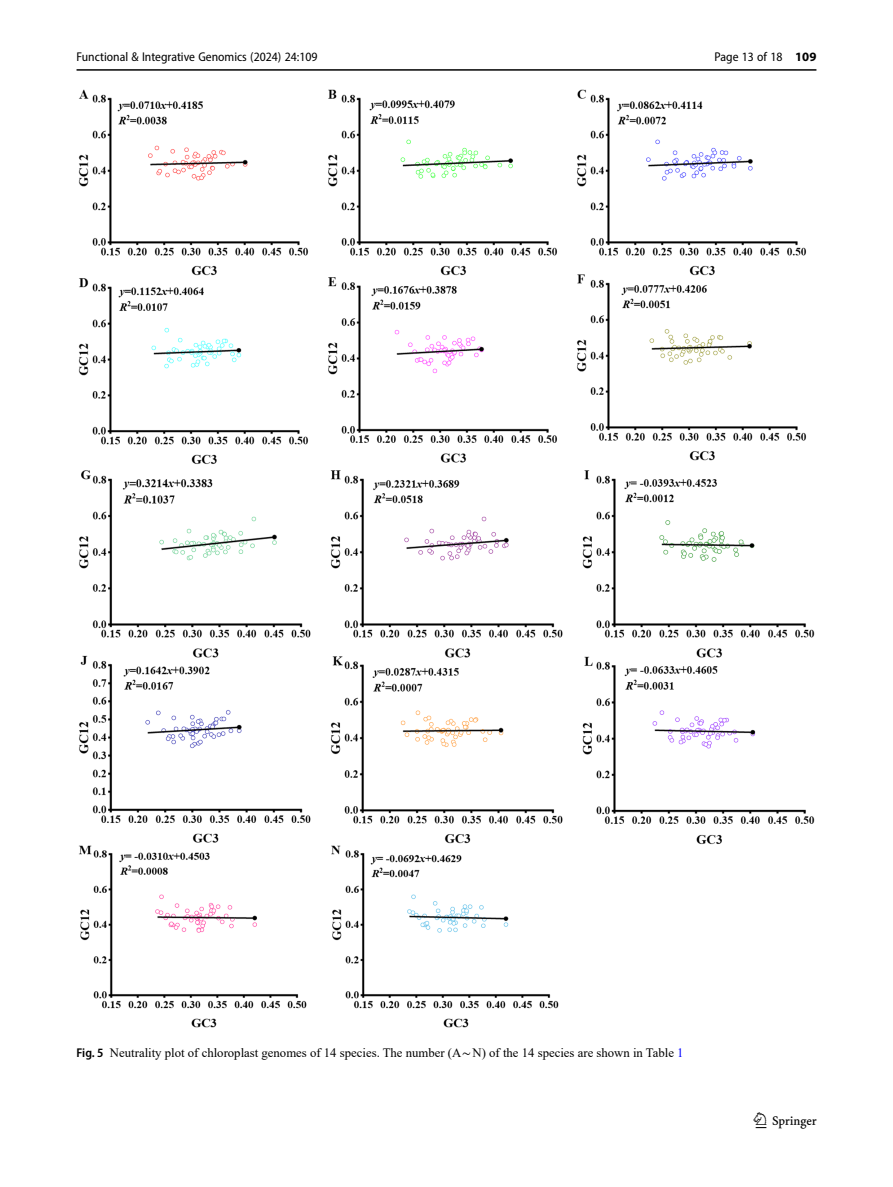
<style>
.page{position:relative;width:893px;height:1187px;background:#fff}
.page>*{position:absolute;margin:0;border:0;box-sizing:border-box;transform-origin:0 0}
.t1{font:22.5px "Springnew";color:#000}
.Figure_Caption{font:12.75px "Times New Roman";color:#000}
.t2{font:semi-condensed 12.75px "Myriad Pro";color:#000}
.s1{font-weight:700;font-stretch:normal}
.s2{font-family:"Myriad Pro";font-weight:600;font-stretch:semi-condensed}
.s3{font-family:"STIX"}
.s4{color:#00f}
</style>
<div class="page">
<hr style="left:77px;top:69px;width:739px;height:2px;background:#000">
<img style="left:78px;top:89px;width:737px;height:939px">
<p class="t2" style="left:77px;top:49px;width:243px">Functional &amp; Integrative Genomics (2024) 24:109</p>
<p class="t2" style="left:715px;top:49px;width:103px">Page 13 of 18 <span class="s1">109</span></p>
<p class="Figure_Caption" style="left:77px;top:1043px;width:608px"><span class="s2">Fig. 5</span> Neutrality plot of chloroplast genomes of 14 species. The number (A<span class="s3">∼</span>N) of the 14 species are shown in Table <span class="s4">1</span></p>
<h1 class="t1" style="left:756px;top:1107px;width:63px">1 3</h1>
</div>
